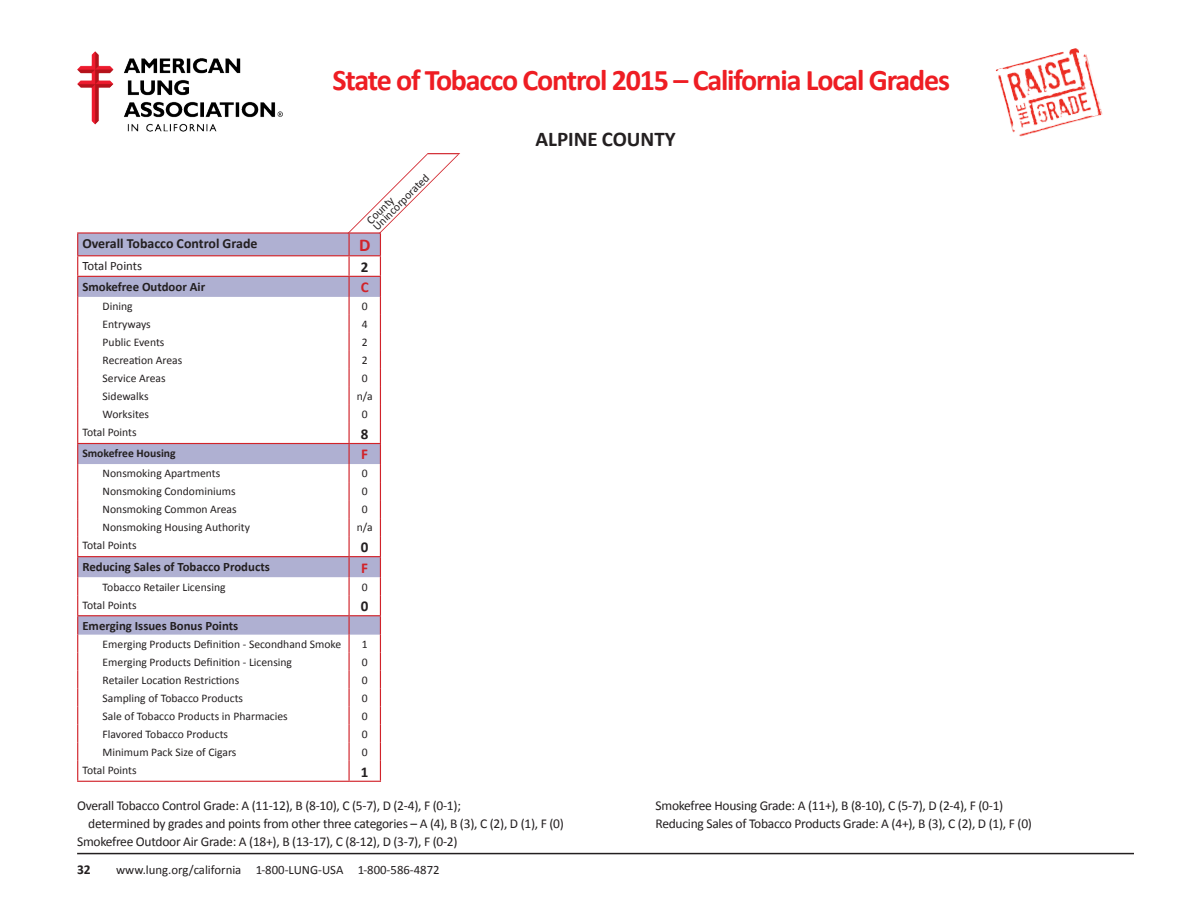
<style>
.page{position:relative;width:1188px;height:918px;background:#fff}
.page>*{position:absolute;margin:0;border:0;box-sizing:border-box;transform-origin:0 0}
.t1{font:700 30px "Calibri";letter-spacing:-.04em;color:#ee1d23}
.t2{font:700 21px "Calibri";color:#231f20}
.Overall_grades{font:700 18px "Calibri";color:#d1232a}
.total_points{font:700 15px "Calibri";color:#231f20}
.red_grades{font:700 15px "Calibri";color:#d1232a}
.t3{font:700 13.95px "Calibri";color:#231f20}
.t4{font:13.5px/18px "Calibri";letter-spacing:-.02em;color:#231f20}
.t5{font:700 13.5px "Calibri";color:#231f20}
.Bold_Description{font:700 12.75px "Calibri";color:#231f20}
.t6{font:12.75px "Calibri";color:#231f20}
.descript{font:11.55px "Calibri";color:#231f20}
.Total_word{font:11.55px "Calibri";color:#231f20}
.black_grades{font:11.55px "Calibri";color:#231f20}
.t7{font:700 11.55px "Calibri";color:#231f20}
</style>
<div class="page">
<img style="left:77px;top:52px;width:206px;height:79px">
<hr style="left:77px;top:853px;width:1057px;height:1px;background:#231f20">
<svg style="left:995px;top:48px;width:108px;height:89px"></svg>
<svg style="left:78px;top:234px;width:268px;height:401px"></svg>
<hr style="left:77px;top:232px;width:272px;height:2px;background:#d1232a">
<hr style="left:77px;top:255px;width:272px;height:1px;background:#d1232a">
<hr style="left:77px;top:276px;width:272px;height:1px;background:#d1232a">
<hr style="left:77px;top:443px;width:272px;height:1px;background:#d1232a">
<hr style="left:77px;top:781px;width:272px;height:1px;background:#d1232a">
<hr style="left:349px;top:781px;width:32px;height:1px;background:#d1232a">
<hr style="left:77px;top:556px;width:272px;height:1px;background:#d1232a">
<svg style="left:77px;top:234px;width:1px;height:547px"></svg>
<hr style="left:77px;top:615px;width:272px;height:1px;background:#d1232a">
<svg style="left:346px;top:153px;width:114px;height:628px"></svg>
<h1 class="t1" style="left:333px;top:61px;width:619px">State of Tobacco Control 2015 – California Local Grades</h1>
<p class="descript" style="left:370px;top:223px;width:76px;rotate:-45deg">Unincorporated</p>
<p class="descript" style="left:363px;top:217px;width:35px;rotate:-45deg">County</p>
<p class="t3" style="left:82px;top:235px;width:177px">Overall Tobacco Control Grade</p>
<p class="Overall_grades" style="left:359px;top:234px;width:13px">D</p>
<p class="t6" style="left:82px;top:258px;width:61px">Total Points</p>
<p class="total_points" style="left:361px;top:257px;width:9px">2</p>
<p class="Bold_Description" style="left:82px;top:278px;width:124px">Smokefree Outdoor Air</p>
<p class="red_grades" style="left:361px;top:278px;width:9px">C</p>
<p class="descript" style="left:103px;top:299px;width:32px">Dining</p>
<p class="black_grades" style="left:362px;top:299px;width:7px">0</p>
<p class="descript" style="left:103px;top:317px;width:50px">Entryways</p>
<p class="black_grades" style="left:362px;top:317px;width:7px">4</p>
<p class="descript" style="left:103px;top:335px;width:63px">Public Events</p>
<p class="black_grades" style="left:362px;top:335px;width:7px">2</p>
<p class="descript" style="left:103px;top:353px;width:81px">Recreation Areas</p>
<p class="black_grades" style="left:362px;top:353px;width:7px">2</p>
<p class="descript" style="left:103px;top:371px;width:65px">Service Areas</p>
<p class="black_grades" style="left:362px;top:371px;width:7px">0</p>
<p class="descript" style="left:103px;top:389px;width:47px">Sidewalks</p>
<p class="black_grades" style="left:357px;top:389px;width:17px">n/a</p>
<p class="descript" style="left:103px;top:407px;width:48px">Worksites</p>
<p class="black_grades" style="left:362px;top:407px;width:7px">0</p>
<p class="descript" style="left:82px;top:425px;width:56px">Total Points</p>
<p class="total_points" style="left:361px;top:425px;width:9px">8</p>
<p class="t7" style="left:82px;top:446px;width:95px">Smokefree Housing</p>
<p class="red_grades" style="left:361px;top:445px;width:8px">F</p>
<p class="descript" style="left:103px;top:466px;width:119px">Nonsmoking Apartments</p>
<p class="black_grades" style="left:362px;top:466px;width:7px">0</p>
<p class="descript" style="left:103px;top:484px;width:135px">Nonsmoking Condominiums</p>
<p class="black_grades" style="left:362px;top:484px;width:7px">0</p>
<p class="descript" style="left:103px;top:502px;width:136px">Nonsmoking Common Areas</p>
<p class="black_grades" style="left:362px;top:502px;width:7px">0</p>
<p class="descript" style="left:103px;top:520px;width:149px">Nonsmoking Housing Authority</p>
<p class="black_grades" style="left:357px;top:520px;width:17px">n/a</p>
<p class="Total_word" style="left:82px;top:538px;width:56px">Total Points</p>
<p class="total_points" style="left:361px;top:538px;width:9px">0</p>
<p class="Bold_Description" style="left:82px;top:559px;width:189px">Reducing Sales of Tobacco Products</p>
<p class="red_grades" style="left:361px;top:558px;width:8px">F</p>
<p class="descript" style="left:103px;top:580px;width:124px">Tobacco Retailer Licensing</p>
<p class="black_grades" style="left:362px;top:580px;width:7px">0</p>
<p class="Total_word" style="left:82px;top:598px;width:56px">Total Points</p>
<p class="total_points" style="left:361px;top:597px;width:9px">0</p>
<p class="Bold_Description" style="left:82px;top:618px;width:158px">Emerging Issues Bonus Points</p>
<p class="descript" style="left:103px;top:637px;width:240px">Emerging Products Definition - Secondhand Smoke</p>
<p class="black_grades" style="left:362px;top:637px;width:7px">1</p>
<p class="descript" style="left:103px;top:655px;width:191px">Emerging Products Definition - Licensing</p>
<p class="black_grades" style="left:362px;top:655px;width:7px">0</p>
<p class="descript" style="left:103px;top:673px;width:138px">Retailer Location Restrictions</p>
<p class="black_grades" style="left:362px;top:673px;width:7px">0</p>
<p class="descript" style="left:103px;top:691px;width:142px">Sampling of Tobacco Products</p>
<p class="black_grades" style="left:362px;top:691px;width:7px">0</p>
<p class="descript" style="left:103px;top:709px;width:187px">Sale of Tobacco Products in Pharmacies</p>
<p class="black_grades" style="left:362px;top:709px;width:7px">0</p>
<p class="descript" style="left:103px;top:727px;width:127px">Flavored Tobacco Products</p>
<p class="black_grades" style="left:362px;top:727px;width:7px">0</p>
<p class="descript" style="left:103px;top:745px;width:135px">Minimum Pack Size of Cigars</p>
<p class="black_grades" style="left:362px;top:745px;width:7px">0</p>
<p class="Total_word" style="left:82px;top:763px;width:56px">Total Points</p>
<p class="total_points" style="left:361px;top:762px;width:9px">1</p>
<p class="t2" style="left:535px;top:126px;width:142px">ALPINE COUNTY</p>
<p class="t4" style="left:77px;top:796px;width:385px">Overall Tobacco Control Grade: A (11-12), B (8-10), C (5-7), D (2-4), F (0-1);</p>
<p class="t4" style="left:88px;top:814px;width:477px">determined by grades and points from other three categories – A (4), B (3), C (2), D (1), F (0)</p>
<p class="t4" style="left:77px;top:832px;width:382px">Smokefree Outdoor Air Grade: A (18+), B (13-17), C (8-12), D (3-7), F (0-2)</p>
<p class="t5" style="left:77px;top:861px;width:15px">32</p>
<p class="t6" style="left:116px;top:862px;width:325px">www.lung.org/california 1-800-LUNG-USA 1-800-586-4872</p>
<p class="t4" style="left:656px;top:796px;width:378px">Smokefree Housing Grade: A (11+), B (8-10), C (5-7), D (2-4), F (0-1)<br>Reducing Sales of Tobacco Products Grade: A (4+), B (3), C (2), D (1), F (0)</p>
</div>
